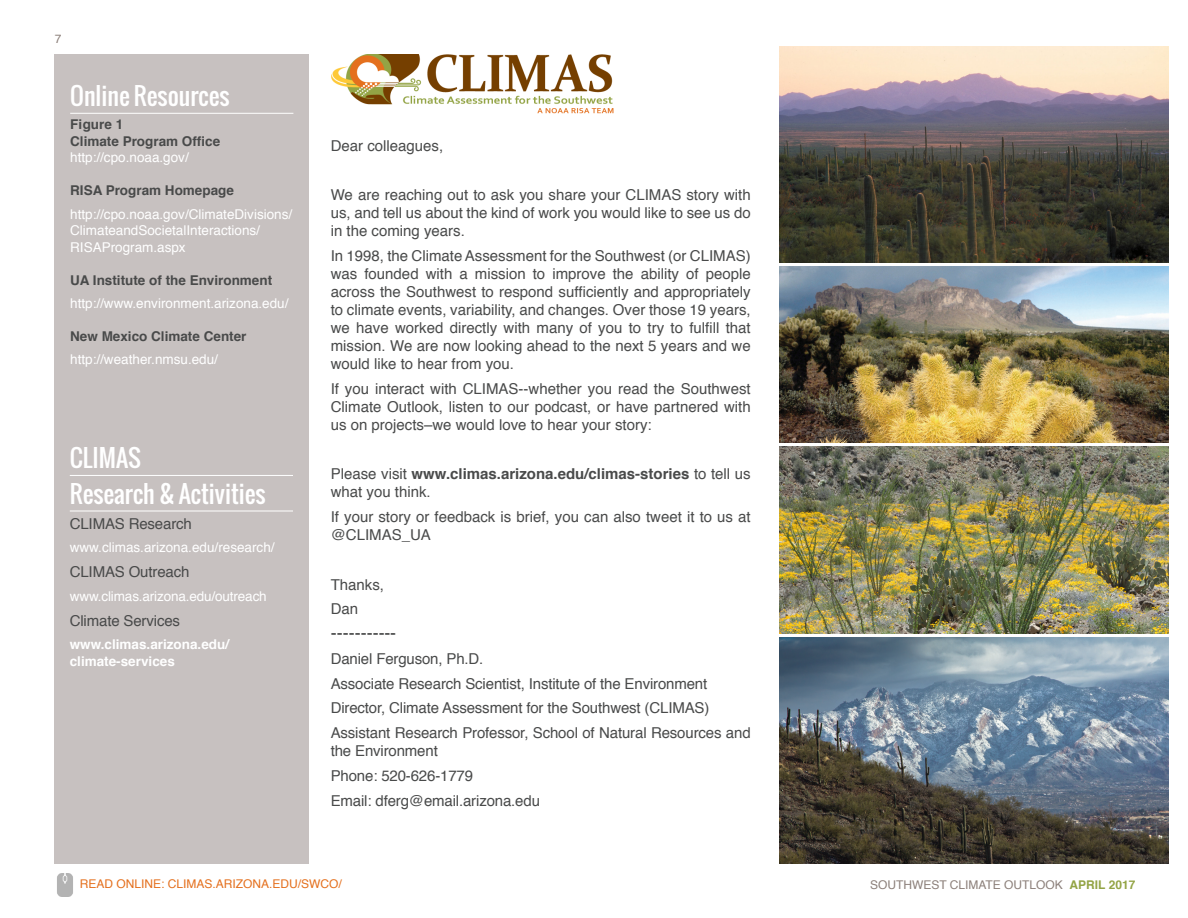
<style>
.page{position:relative;width:1188px;height:918px;background:#fff}
.page>*{position:absolute;margin:0;border:0;box-sizing:border-box;transform-origin:0 0}
.headline_white___ru{font:24px "Oswald";color:#fff}
.body{font:18px "Helvetica";color:#494a4a}
.body-2{font:15px/18px "Helvetica";letter-spacing:-.01em;color:#494a4a;text-align:justify}
.body-3{font:700 15px/18px "Helvetica";color:#494a4a}
.subhead{font:13.5px/16.5px "Helvetica";color:#fff}
.subhead-2{font:700 13.5px "Helvetica";color:#494a4a}
.body-4{font:13.5px "Helvetica";letter-spacing:-.005em;color:#fff}
.body-5{font:700 13.5px/16.5px "Helvetica";color:#fff}
.t1{font:12px "Helvetica";color:#e4701e}
.t2{font:12px "Helvetica";color:#8c807a}
.s1{font-weight:400}
.s2{font-weight:700;color:#93a445}
</style>
<div class="page">
<img style="left:57px;top:874px;width:16px;height:22px">
<div style="left:54px;top:54px;width:255px;height:810px;background:#c7c1c0"></div>
<hr style="left:70px;top:113px;width:223px;height:1px;background:#fff">
<hr style="left:70px;top:475px;width:223px;height:1px;background:#fff">
<hr style="left:70px;top:511px;width:223px;height:1px;background:#fff">
<img style="left:331px;top:54px;width:283px;height:60px">
<img style="left:780px;top:46px;width:389px;height:216px">
<img style="left:780px;top:267px;width:389px;height:175px">
<img style="left:780px;top:447px;width:389px;height:186px">
<img style="left:780px;top:638px;width:389px;height:225px">
<p class="t2" style="left:55px;top:30px;width:8px">7</p>
<p class="headline_white___ru" style="left:70px;top:78px;width:161px">Online Resources</p>
<p class="subhead-2" style="left:70px;top:114px;width:55px">Figure 1</p>
<p class="subhead-2" style="left:70px;top:130px;width:152px">Climate Program Office</p>
<p class="subhead" style="left:70px;top:150px;width:120px">http://cpo.noaa.gov/</p>
<p class="subhead-2" style="left:70px;top:180px;width:165px">RISA Program Homepage</p>
<p class="subhead" style="left:70px;top:206px;width:224px">http://cpo.noaa.gov/ClimateDivisions/<br>ClimateandSocietalInteractions/<br>RISAProgram.aspx</p>
<p class="subhead-2" style="left:70px;top:269px;width:204px">UA Institute of the Environment</p>
<p class="subhead" style="left:70px;top:295px;width:220px">http://www.environment.arizona.edu/</p>
<p class="subhead-2" style="left:70px;top:325px;width:178px">New Mexico Climate Center</p>
<p class="subhead" style="left:70px;top:352px;width:149px">http://weather.nmsu.edu/</p>
<p class="headline_white___ru" style="left:70px;top:440px;width:73px">CLIMAS</p>
<p class="headline_white___ru" style="left:70px;top:475px;width:197px">Research &amp; Activities</p>
<p class="body-2" style="left:70px;top:515px;width:124px">CLIMAS Research</p>
<p class="body-4" style="left:70px;top:537px;width:206px">www.climas.arizona.edu/research/</p>
<p class="body-2" style="left:70px;top:563px;width:121px">CLIMAS Outreach</p>
<p class="body-4" style="left:70px;top:586px;width:199px">www.climas.arizona.edu/outreach</p>
<p class="body-2" style="left:70px;top:612px;width:112px">Climate Services</p>
<p class="body-5" style="left:70px;top:637px;width:161px">www.climas.arizona.edu/ climate-services</p>
<p class="body-2" style="left:331px;top:137px;width:114px">Dear colleagues,</p>
<p class="body-2" style="left:331px;top:186px;width:422px">We are reaching out to ask you share your CLIMAS story with us, and tell us about the kind of work you would like to see us do in the coming years.</p>
<p class="body-2" style="left:331px;top:247px;width:422px">In 1998, the Climate Assessment for the Southwest (or CLIMAS) was founded with a mission to improve the ability of people across the Southwest to respond sufficiently and appropriately to climate events, variability, and changes. Over those 19 years, we have worked directly with many of you to try to fulfill that mission. We are now looking ahead to the next 5 years and we would like to hear from you.</p>
<p class="body-2" style="left:331px;top:380px;width:422px">If you interact with CLIMAS--whether you read the Southwest Climate Outlook, listen to our podcast, or have partnered with us on projects–we would love to hear your story:</p>
<p class="body-3" style="left:331px;top:465px;width:421px"><span class="s1">Please visit</span> www.climas.arizona.edu/climas-stories <span class="s1">to tell us what you think.</span></p>
<p class="body-2" style="left:331px;top:508px;width:422px">If your story or feedback is brief, you can also tweet it to us at @CLIMAS_UA</p>
<p class="body-2" style="left:331px;top:576px;width:55px">Thanks,</p>
<p class="body-2" style="left:331px;top:600px;width:29px">Dan</p>
<p class="body" style="left:331px;top:619px;width:67px">-----------</p>
<p class="body-2" style="left:331px;top:650px;width:154px">Daniel Ferguson, Ph.D.</p>
<p class="body-2" style="left:331px;top:675px;width:378px">Associate Research Scientist, Institute of the Environment</p>
<p class="body-2" style="left:331px;top:699px;width:380px">Director, Climate Assessment for the Southwest (CLIMAS)</p>
<p class="body-2" style="left:331px;top:724px;width:421px">Assistant Research Professor, School of Natural Resources and the Environment</p>
<p class="body-2" style="left:331px;top:767px;width:144px">Phone: 520-626-1779</p>
<p class="body-2" style="left:331px;top:792px;width:211px">Email: dferg@email.arizona.edu</p>
<p class="t1" style="left:80px;top:875px;width:264px">READ ONLINE: CLIMAS.ARIZONA.EDU/SWCO/</p>
<p class="t2" style="left:870px;top:875px;width:267px">SOUTHWEST CLIMATE OUTLOOK <span class="s2">APRIL 2017</span></p>
</div>
